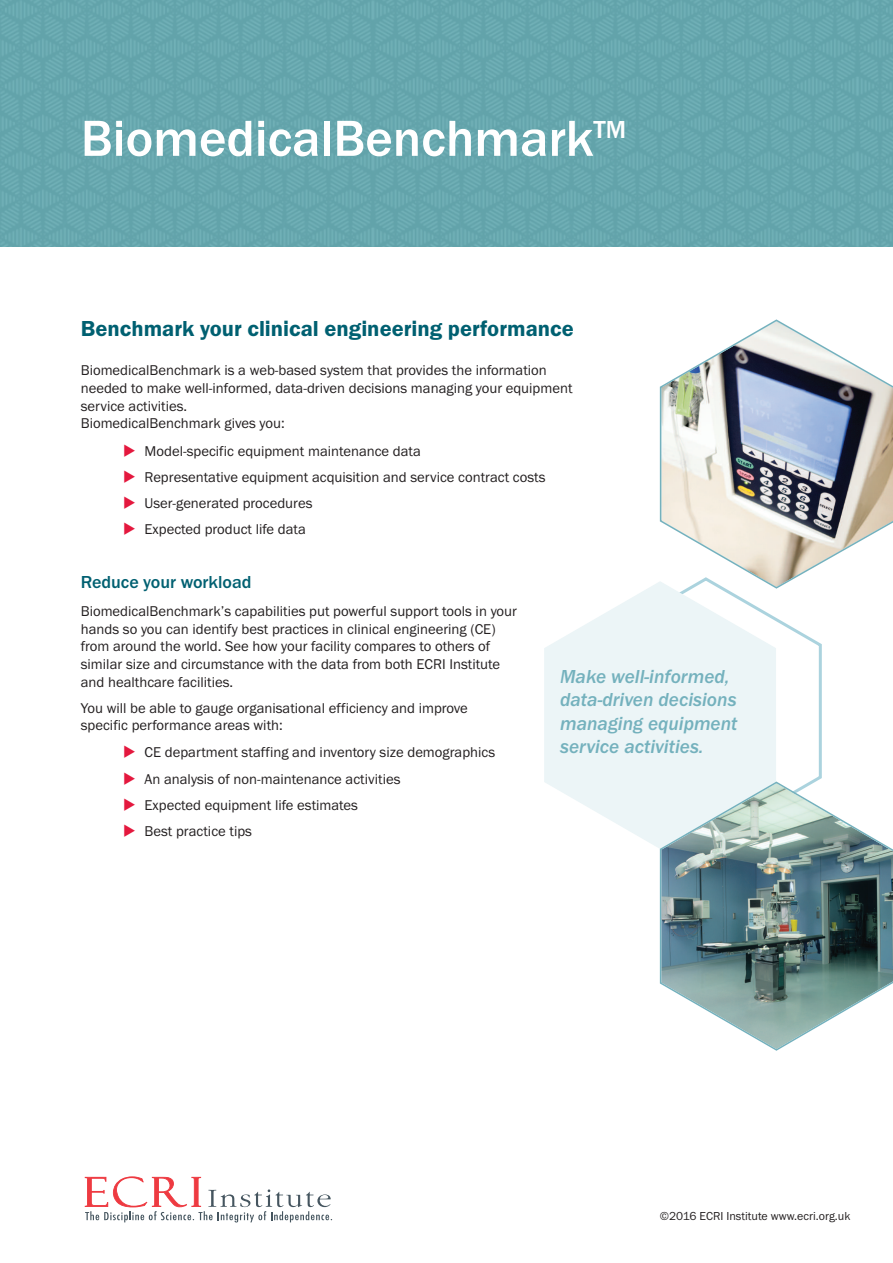
<style>
.page{position:relative;width:893px;height:1263px;background:#fff}
.page>*{position:absolute;margin:0;border:0;box-sizing:border-box;transform-origin:0 0}
.t1{font:500 52.5px "Franklin Gothic";color:#fff}
.t2{font:600 22.5px "Franklin Gothic";color:#006071}
.t3{font:italic 500 19.5px/23.4px "Franklin Gothic";color:#74b1bd}
.t4{font:500 18px "Franklin Gothic";color:#006071}
.t5{font:14.7px/17.7px "Franklin Gothic";color:#231f20}
.t6{font:12px "Franklin Gothic";color:#231f20}
</style>
<div class="page">
<img style="left:0;top:0;width:893px;height:247px">
<svg style="left:85px;top:1176px;width:247px;height:46px"></svg>
<svg style="left:776px;top:618px;width:46px;height:163px"></svg>
<svg style="left:544px;top:582px;width:232px;height:267px;fill:#ecf5f7"></svg>
<svg style="left:660px;top:319px;width:233px;height:270px"></svg>
<img style="left:660px;top:781px;width:233px;height:270px">
<h1 class="t1" style="left:81px;top:107px;width:547px">BiomedicalBenchmark<sup>TM</sup></h1>
<h2 class="t2" style="left:81px;top:315px;width:494px">Benchmark your clinical engineering performance</h2>
<p class="t5" style="left:81px;top:361px;width:493px">BiomedicalBenchmark is a web-based system that provides the information needed to make well-informed, data-driven decisions managing your equipment service activities.<br>BiomedicalBenchmark gives you:</p>
<p class="t5" style="left:145px;top:437px;width:402px;line-height:26.1px">Model-specific equipment maintenance data<br>Representative equipment acquisition and service contract costs User-generated procedures<br>Expected product life data</p>
<p class="t4" style="left:81px;top:571px;width:172px">Reduce your workload</p>
<p class="t5" style="left:81px;top:602px;width:438px">BiomedicalBenchmark’s capabilities put powerful support tools in your hands so you can identify best practices in clinical engineering (CE) from around the world. See how your facility compares to others of similar size and circumstance with the data from both ECRI Institute and healthcare facilities.</p>
<p class="t5" style="left:81px;top:699px;width:389px">You will be able to gauge organisational efficiency and improve specific performance areas with:</p>
<p class="t5" style="left:145px;top:739px;width:352px;line-height:26.1px">CE department staffing and inventory size demographics An analysis of non-maintenance activities<br>Expected equipment life estimates<br>Best practice tips</p>
<h3 class="t3" style="left:560px;top:664px;width:179px">Make well-informed, data-driven decisions managing equipment service activities.</h3>
<p class="t6" style="left:660px;top:1209px;width:192px">©2016 ECRI Institute www.ecri.org.uk</p>
</div>
